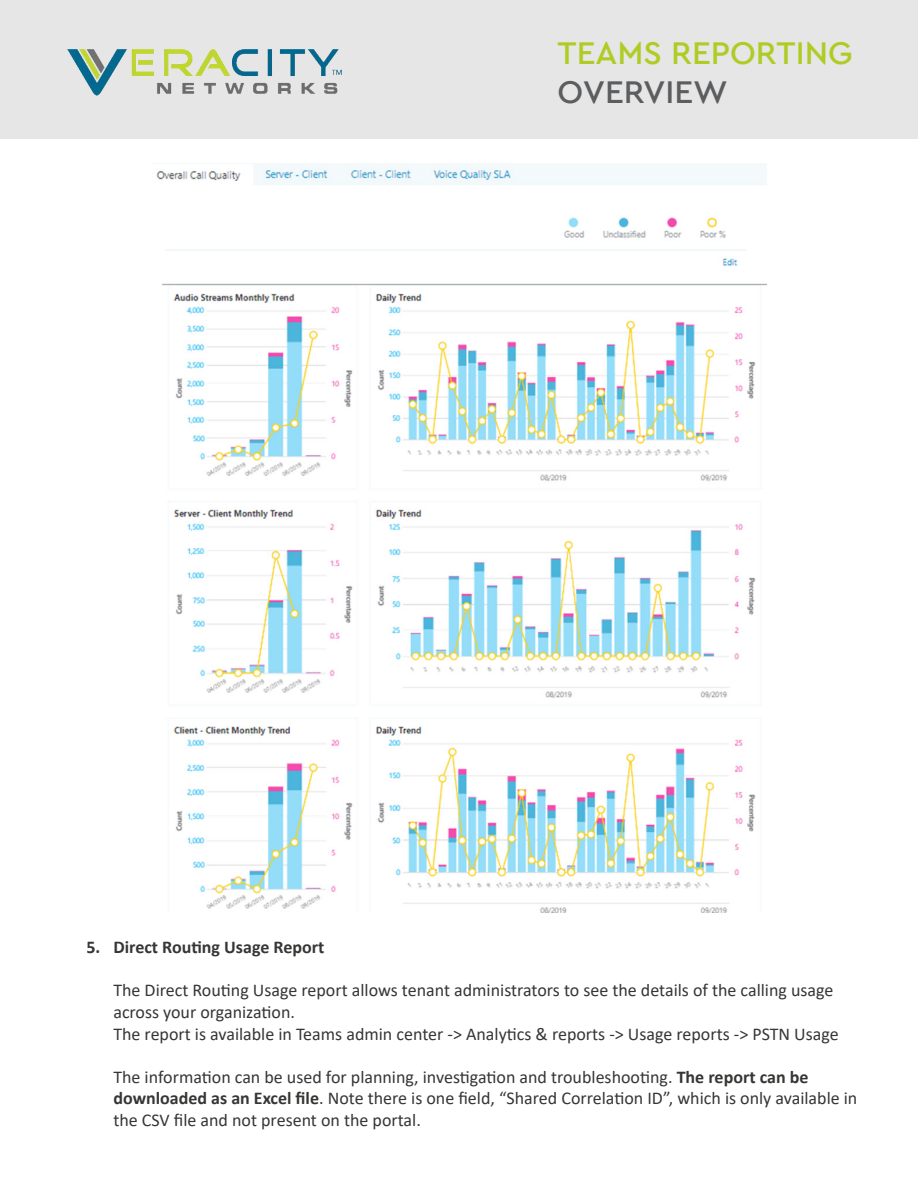
<style>
.page{position:relative;width:918px;height:1188px;background:#fff}
.page>*{position:absolute;margin:0;border:0;box-sizing:border-box;transform-origin:0 0}
.t1{font:500 33px "Cera PRO Modern";color:#afcc24}
.t2{font:500 33px "Cera PRO Modern";color:#5c5d5f}
.t3{font:18px/21.6px "Calibri";color:#363635}
.t4{font:700 18px "Calibri";color:#363635}
.s1{font-weight:700}
</style>
<div class="page">
<div style="left:0;top:0;width:918px;height:139px;background:#e6e6e6"></div>
<img style="left:156px;top:164px;width:610px;height:748px">
<img style="left:68px;top:50px;width:274px;height:46px">
<h1 class="t1" style="left:558px;top:31px;width:297px">TEAMS REPORTING</h1>
<h1 class="t2" style="left:558px;top:70px;width:172px">OVERVIEW</h1>
<p class="t4" style="left:86px;top:934px;width:240px">5. Direct Routing Usage Report</p>
<p class="t3" style="left:113px;top:979px;width:727px">The Direct Routing Usage report allows tenant administrators to see the details of the calling usage across your organization.<br>The report is available in Teams admin center -&gt; Analytics &amp; reports -&gt; Usage reports -&gt; PSTN Usage</p>
<p class="t3" style="left:113px;top:1065px;width:746px">The information can be used for planning, investigation and troubleshooting. <span class="s1">The report can be downloaded as an Excel file</span>. Note there is one field, “Shared Correlation ID”, which is only available in the CSV file and not present on the portal.</p>
</div>
